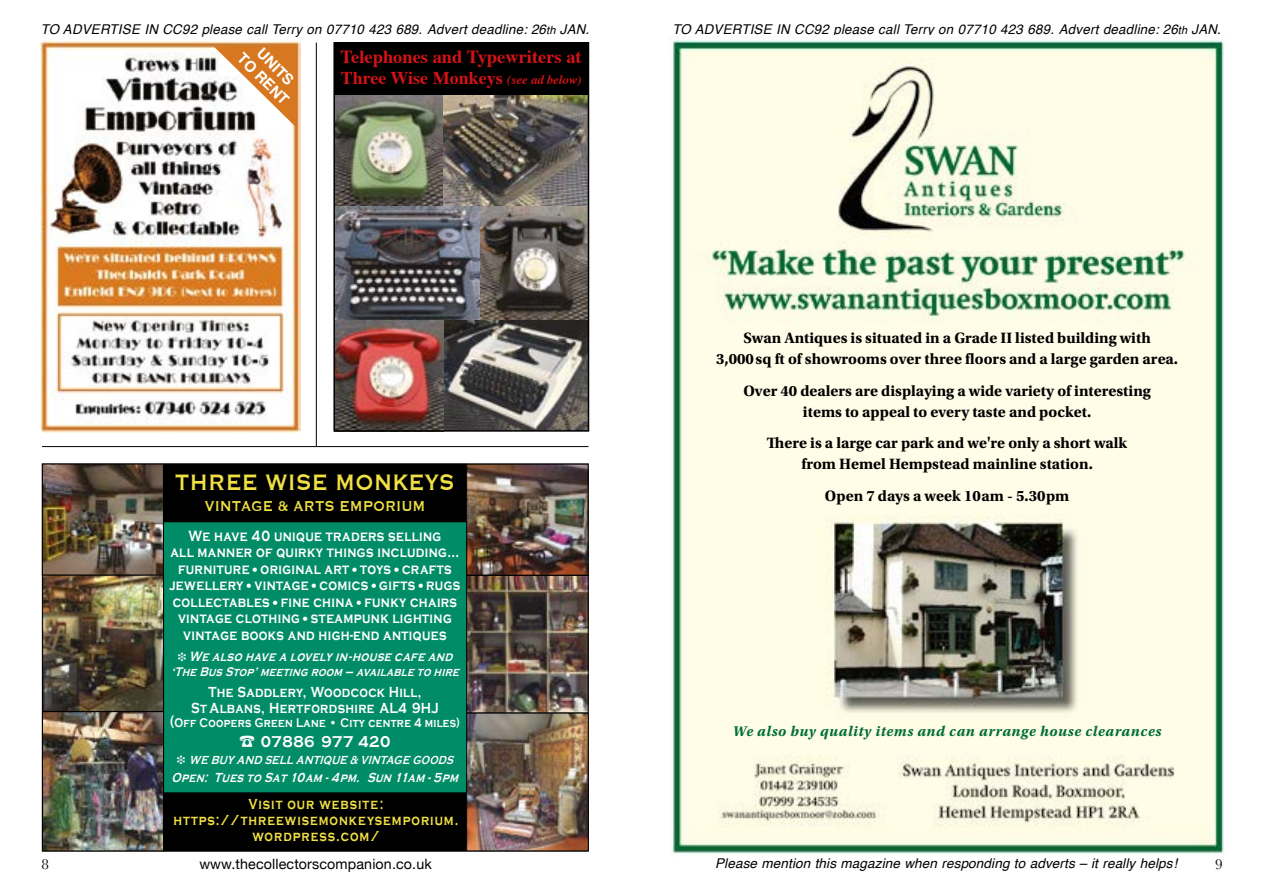
<style>
.page{position:relative;width:1263px;height:893px;background:#fff}
.page>*{position:absolute;margin:0;border:0;box-sizing:border-box;transform-origin:0 0}
.t1{font:28.95px "Copperplate";color:#f0e044;scale:.83 1}
.t2{font:18.6px "Copperplate";color:#f0e044;scale:.83 1}
.t3{font:700 18.45px "Times";color:#d51317}
.t4{font:700 18px "Times";color:#d51317}
.t5{font:700 16.2px "Copperplate Gothic";letter-spacing:.04em;color:#fff;scale:.9 1}
.t6{font:700 15.75px/21px "Utopia Std";color:#000;text-align:center}
.t7{font:700 15.3px/16.5px "Copperplate Gothic";letter-spacing:.03em;color:#fff;text-align:center;scale:.8 1}
.t8{font:700 15.15px "Helvetica";color:#fff}
.t9{font:700 15px/15.8px "Copperplate Gothic";letter-spacing:.08em;color:#f0e044;text-align:center;scale:.8 1}
.t10{font:700 15px/15.6px "Copperplate Gothic";letter-spacing:.03em;color:#fff;text-align:center;scale:.8 1}
.t11{font:15px "Baskerville";color:#000}
.t12{font:italic 700 14.85px "Utopia Std";letter-spacing:.04em;color:#006e37}
.t13{font:14.25px "Helvetica Neue";letter-spacing:.01em;color:#000}
.t14{font:italic 700 13.8px "Copperplate Gothic";color:#fff;scale:.8 1}
.t15{font:italic 13.5px "Helvetica";letter-spacing:.02em;color:#000}
.t16{font:italic 700 13.5px "Copperplate Gothic";color:#fff;scale:.8 1}
.t17{font:italic 700 12.9px "Copperplate Gothic";color:#fff;scale:.8 1}
.t18{font:700 12.9px "Copperplate Gothic";letter-spacing:.03em;color:#fff;scale:.8 1}
.t19{font:italic 700 12px "Copperplate Gothic";color:#fff;scale:.8 1}
.s1{font-size:11.25px}
.s2{font-style:italic;font-size:12.75px}
.s3{font-size:15.9px}
.s4{font-size:12.75px}
</style>
<div class="page">
<hr style="left:42px;top:446px;width:546px;height:1px;background:#000">
<hr style="left:316px;top:43px;width:1px;height:403px;background:#000">
<img style="left:670px;top:37px;width:554px;height:817px">
<img style="left:41px;top:40px;width:260px;height:392px">
<svg style="left:213px;top:45px;width:83px;height:82px"></svg>
<div style="left:42px;top:464px;width:546px;height:387px;background:#008c67"></div>
<img style="left:44px;top:465px;width:118px;height:109px">
<div style="left:42px;top:463px;width:122px;height:113px;border:1px solid #000"></div>
<div style="left:164px;top:464px;width:302px;height:58px;background:#000"></div>
<div style="left:164px;top:463px;width:303px;height:59px;border:1px solid #000"></div>
<div style="left:163px;top:793px;width:302px;height:58px;background:#000"></div>
<div style="left:163px;top:792px;width:303px;height:59px;border:1px solid #000"></div>
<img style="left:468px;top:714px;width:119px;height:135px">
<div style="left:466px;top:712px;width:123px;height:139px;border:1px solid #000"></div>
<img style="left:44px;top:713px;width:118px;height:136px">
<div style="left:42px;top:711px;width:122px;height:140px;border:1px solid #000"></div>
<img style="left:468px;top:577px;width:119px;height:134px">
<div style="left:466px;top:575px;width:123px;height:138px;border:1px solid #000"></div>
<img style="left:44px;top:577px;width:118px;height:133px">
<div style="left:42px;top:575px;width:122px;height:137px;border:1px solid #000"></div>
<img style="left:468px;top:466px;width:119px;height:108px">
<div style="left:466px;top:464px;width:123px;height:112px;border:1px solid #000"></div>
<img style="left:336px;top:95px;width:250px;height:334px">
<div style="left:334px;top:43px;width:254px;height:52px;background:#000"></div>
<div style="left:333px;top:42px;width:256px;height:390px;border:2px solid #000"></div>
<p class="t15" style="left:41px;top:19px;width:550px">TO ADVERTISE IN CC92 please call Terry on 07710 423 689. Advert deadline: 26<span class="s1">th</span> JAN.</p>
<p class="t8" style="left:268px;top:42px;width:47px;rotate:45deg">UNITS</p>
<p class="t8" style="left:249px;top:47px;width:67px;rotate:45deg">TO RENT</p>
<p class="t3" style="left:341px;top:39px;width:243px">Telephones and Typewriters at</p>
<p class="t4" style="left:341px;top:61px;width:242px">Three Wise Monkeys <span class="s2">(see ad below)</span></p>
<p class="t15" style="left:672px;top:19px;width:550px">TO ADVERTISE IN CC92 please call Terry on 07710 423 689. Advert deadline: 26<span class="s1">th</span> JAN.</p>
<h1 class="t1" style="left:175px;top:463px;width:339px">THREE WISE MONKEYS</h1>
<p class="t2" style="left:204px;top:494px;width:268px">VINTAGE &amp; ARTS EMPORIUM</p>
<p class="t7" style="left:169px;top:528px;width:365px">We have 40 unique traders selling<br>all manner of quirky things including... furniture•original art•toys•crafts jewellery•vintage•comics•gifts•rugs collectables•fine china•funky chairs vintage clothing•steampunk lighting vintage books and high-end antiques</p>
<p class="t14" style="left:189px;top:648px;width:336px">We also have a lovelyin-house cafe and</p>
<p class="t17" style="left:171px;top:664px;width:366px">‘The BusStop’meeting room – available to hire</p>
<p class="t10" style="left:191px;top:684px;width:311px">The Saddlery, Woodcock Hill,<br>St Albans, Hertfordshire AL4 9HJ</p>
<p class="t18" style="left:170px;top:715px;width:364px"><span class="s3">(</span>Off Coopers Green Lane <span class="s4">•</span> City centre 4 miles)</p>
<p class="t5" style="left:261px;top:733px;width:146px">07886 977 420</p>
<p class="t19" style="left:189px;top:753px;width:336px">WE BUY AND SELL ANTIQUE &amp; VINTAGE GOODS</p>
<p class="t16" style="left:172px;top:770px;width:365px">Open: Tuesto Sat10am -4pm. Sun 11am -5pm</p>
<p class="t9" style="left:174px;top:797px;width:357px">Visit our website: https://threewisemonkeysemporium. wordpress.com/</p>
<p class="t6" style="left:716px;top:328px;width:463px">Swan Antiques is situated in a Grade II listed building with<br>3,000 sq ft of showrooms over three floors and a large garden area.</p>
<p class="t6" style="left:743px;top:380px;width:409px">Over 40 dealers are displaying a wide variety of interesting items to appeal to every taste and pocket.</p>
<p class="t6" style="left:767px;top:433px;width:362px">There is a large car park and we're only a short walk from Hemel Hempstead mainline station.</p>
<p class="t6" style="left:825px;top:485px;width:246px">Open 7 days a week 10am - 5.30pm</p>
<p class="t12" style="left:733px;top:723px;width:430px">We also buy quality items and can arrange house clearances</p>
<p class="t15" style="left:715px;top:853px;width:463px">Please mention this magazine when responding to adverts – it really helps!</p>
<p class="t11" style="left:41px;top:854px;width:9px">8</p>
<p class="t13" style="left:199px;top:853px;width:234px">www.thecollectorscompanion.co.uk</p>
<p class="t11" style="left:1215px;top:854px;width:9px">9</p>
</div>
